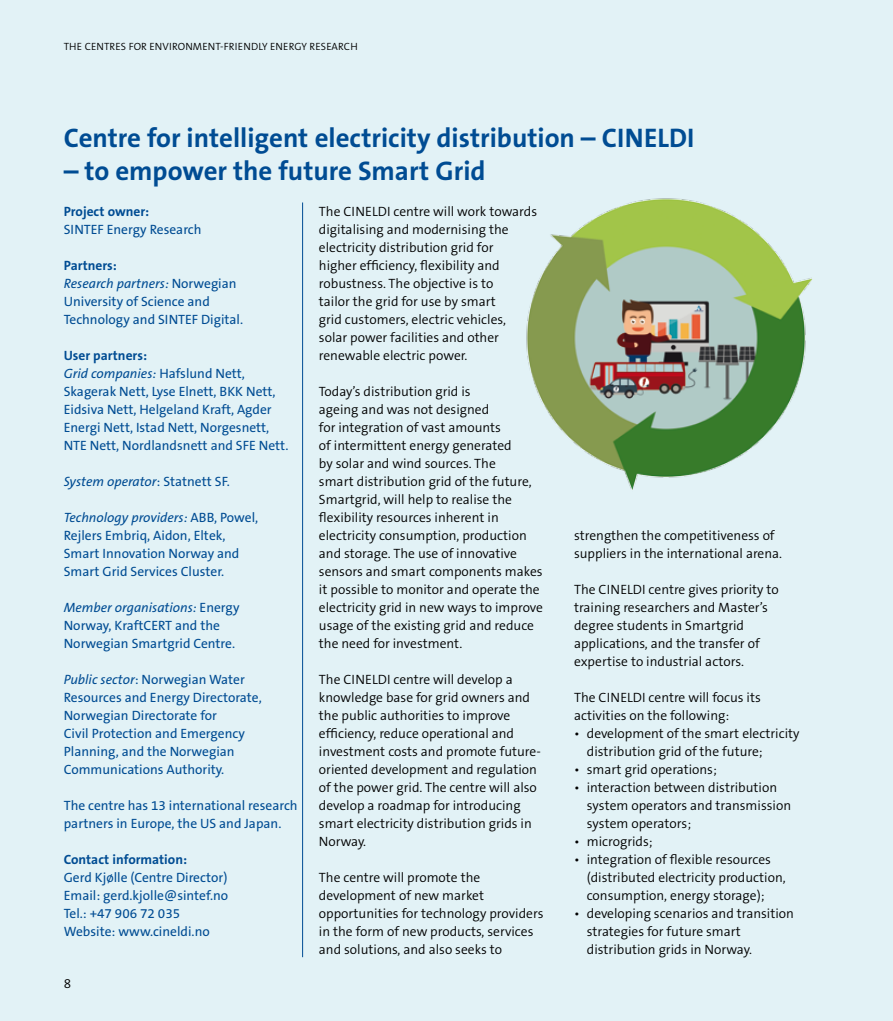
<style>
.page{position:relative;width:893px;height:1021px;background:#fff}
.page>*{position:absolute;margin:0;border:0;box-sizing:border-box;transform-origin:0 0}
.t1{font:700 27px "The Sans B7";color:#004c93}
.t2{font:300 13.5px/18px "The Sans B4";color:#000}
.t3{font:13.5px/18px "The Sans B5 Plain";color:#004c93}
.t4{font:700 13.5px "The Sans B7";color:#004c93}
.t5{font:italic 13.5px "The Sans B5 Plain";color:#004c93}
.t6{font:300 10.5px "The Sans B4";letter-spacing:.01em;color:#000}
.s1{font-style:italic}
.s2{font-style:normal}
</style>
<div class="page">
<div style="left:0;top:0;width:893px;height:1020px;background:#e2f2f6"></div>
<img style="left:507px;top:181px;width:317px;height:317px;border-radius:159px">
<hr style="left:302px;top:202px;width:1px;height:755px;background:#004c93">
<p class="t6" style="left:64px;top:41px;width:295px">THE CENTRES FOR ENVIRONMENT-FRIENDLY ENERGY RESEARCH</p>
<h1 class="t1" style="left:64px;top:123px;width:632px">Centre for intelligent electricity distribution – CINELDI</h1>
<h1 class="t1" style="left:64px;top:156px;width:423px">– to empower the future Smart Grid</h1>
<p class="t4" style="left:64px;top:204px;width:87px">Project owner:</p>
<p class="t3" style="left:64px;top:221px;width:139px">SINTEF Energy Research</p>
<p class="t4" style="left:64px;top:258px;width:55px">Partners:</p>
<p class="t3" style="left:64px;top:275px;width:181px"><span class="s1">Research partners:</span> Norwegian<br>University of Science and<br>Technology and SINTEF Digital.</p>
<p class="t4" style="left:64px;top:348px;width:85px">User partners:</p>
<p class="t3" style="left:64px;top:365px;width:226px"><span class="s1">Grid companies:</span> Hafslund Nett, Skagerak Nett, Lyse Elnett, BKK Nett, Eidsiva Nett, Helgeland Kraft, Agder Energi Nett, Istad Nett, Norgesnett, NTE Nett, Nordlandsnett and SFE Nett.</p>
<p class="t5" style="left:64px;top:474px;width:168px">System operator<span class="s2">: Statnett SF.</span></p>
<p class="t3" style="left:64px;top:509px;width:196px"><span class="s1">Technology providers:</span> ABB, Powel,<br>Rejlers Embriq, Aidon, Eltek,<br>Smart Innovation Norway and<br>Smart Grid Services Cluster.</p>
<p class="t3" style="left:64px;top:599px;width:177px"><span class="s1">Member organisations:</span> Energy<br>Norway, KraftCERT and the<br>Norwegian Smartgrid Centre.</p>
<p class="t3" style="left:64px;top:671px;width:199px"><span class="s1">Public sector</span>: Norwegian Water<br>Resources and Energy Directorate,<br>Norwegian Directorate for<br>Civil Protection and Emergency<br>Planning, and the Norwegian<br>Communications Authority.</p>
<p class="t3" style="left:64px;top:797px;width:235px">The centre has 13 international research partners in Europe, the US and Japan.</p>
<p class="t4" style="left:64px;top:852px;width:125px">Contact information:</p>
<p class="t3" style="left:64px;top:869px;width:166px">Gerd Kjølle (Centre Director)<br>Email: gerd.kjolle@sintef.no<br>Tel.: +47 906 72 035<br>Website: www.cineldi.no</p>
<p class="t2" style="left:319px;top:203px;width:220px">The CINELDI centre will work towards digitalising and modernising the electricity distribution grid for<br>higher efficiency, flexibility and robustness. The objective is to<br>tailor the grid for use by smart<br>grid customers, electric vehicles, solar power facilities and other renewable electric power.</p>
<p class="t2" style="left:319px;top:383px;width:225px">Today’s distribution grid is<br>ageing and was not designed<br>for integration of vast amounts<br>of intermittent energy generated<br>by solar and wind sources. The<br>smart distribution grid of the future, Smartgrid, will help to realise the flexibility resources inherent in electricity consumption, production and storage. The use of innovative sensors and smart components makes it possible to monitor and operate the electricity grid in new ways to improve usage of the existing grid and reduce the need for investment.</p>
<p class="t2" style="left:319px;top:671px;width:223px">The CINELDI centre will develop a knowledge base for grid owners and the public authorities to improve efficiency, reduce operational and investment costs and promote future&shy;oriented development and regulation of the power grid. The centre will also develop a roadmap for introducing smart electricity distribution grids in Norway.</p>
<p class="t2" style="left:319px;top:869px;width:226px">The centre will promote the development of new market opportunities for technology providers in the form of new products, services and solutions, and also seeks to</p>
<p class="t2" style="left:574px;top:527px;width:210px">strengthen the competitiveness of suppliers in the international arena.</p>
<p class="t2" style="left:574px;top:581px;width:206px">The CINELDI centre gives priority to training researchers and Master’s degree students in Smartgrid applications, and the transfer of expertise to industrial actors.</p>
<p class="t2" style="left:574px;top:689px;width:188px">The CINELDI centre will focus its activities on the following:</p>
<p class="t2" style="left:587px;top:725px;width:214px;text-indent:-13px">• development of the smart electricity distribution grid of the future;</p>
<p class="t2" style="left:574px;top:761px;width:144px">• smart grid operations;</p>
<p class="t2" style="left:587px;top:779px;width:206px;text-indent:-13px">• interaction between distribution system operators and transmission system operators;</p>
<p class="t2" style="left:574px;top:833px;width:80px">• microgrids;</p>
<p class="t2" style="left:587px;top:851px;width:200px;text-indent:-13px">• integration of flexible resources (distributed electricity production, consumption, energy storage);</p>
<p class="t2" style="left:587px;top:905px;width:209px;text-indent:-13px">• developing scenarios and transition strategies for future smart distribution grids in Norway.</p>
<p class="t2" style="left:64px;top:975px;width:9px">8</p>
</div>
